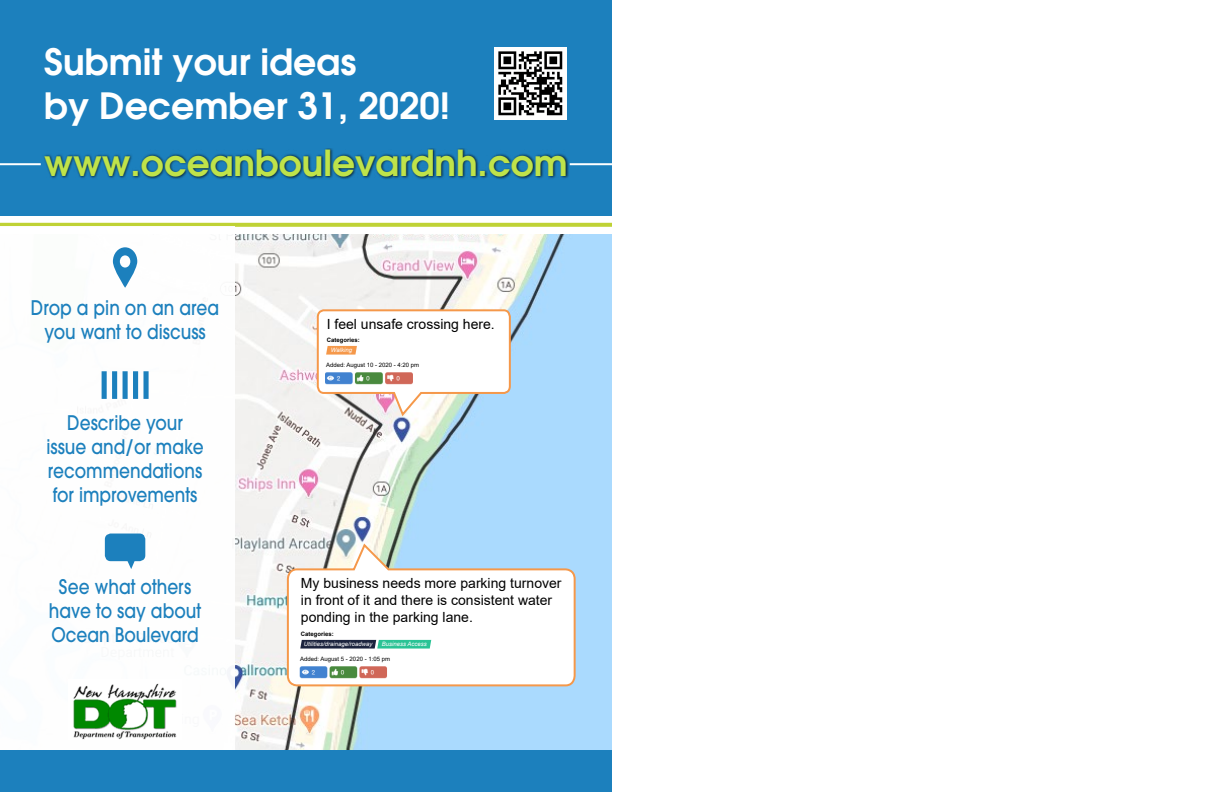
<style>
.page{position:relative;width:1224px;height:792px;background:#fff}
.page>*{position:absolute;margin:0;border:0;box-sizing:border-box;transform-origin:0 0}
.t1{font:600 36.4px/43.6px "Avant Garde";color:#fff}
.t2{font:600 36px "Avant Garde";color:#bfe34a}
.t3{font:500 20px/24px "ITC Avant Garde Pro";color:#1c80bd;text-align:center;scale:.85 1}
.t4{font:14px/16.8px "Arial";color:#000}
.t5{font:6px "Arial";color:#000}
.t6{font:italic 6px "Arial";color:#fff}
.t7{font:700 6px "Arial";color:#000}
</style>
<div class="page">
<img style="left:234px;top:234px;width:378px;height:516px">
<div style="left:0;top:0;width:612px;height:216px;background:#1c80bd"></div>
<svg style="left:0;top:223px;width:612px;height:4px;background:#c6d74d"></svg>
<div style="left:0;top:750px;width:612px;height:42px;background:#1c80bd"></div>
<svg style="left:113px;top:247px;width:24px;height:41px"></svg>
<div style="left:102px;top:371px;width:5px;height:28px;background:#1c80bd"></div>
<div style="left:112px;top:371px;width:5px;height:28px;background:#1c80bd"></div>
<div style="left:123px;top:371px;width:5px;height:28px;background:#1c80bd"></div>
<div style="left:133px;top:371px;width:5px;height:28px;background:#1c80bd"></div>
<div style="left:143px;top:371px;width:6px;height:28px;background:#1c80bd"></div>
<svg style="left:105px;top:534px;width:40px;height:35px"></svg>
<img style="left:73px;top:683px;width:104px;height:57px">
<svg style="left:286px;top:542px;width:291px;height:145px"></svg>
<img style="left:299px;top:667px;width:91px;height:12px">
<div style="left:43px;top:148px;width:526px;height:31px;background:#000;opacity:.75"></div>
<hr style="left:0;top:163px;width:41px;height:2px;background:#fff">
<hr style="left:570px;top:163px;width:54px;height:2px;background:#fff">
<svg style="left:300px;top:640px;width:131px;height:9px"></svg>
<svg style="left:316px;top:308px;width:196px;height:110px"></svg>
<img style="left:495px;top:48px;width:72px;height:72px">
<h1 class="t1" style="left:44px;top:39px;width:407px">Submit your ideas<br>by December 31, 2020!</h1>
<h2 class="t2" style="left:44px;top:138px;width:525px">www.oceanboulevardnh.com</h2>
<p class="t3" style="left:31px;top:296px;width:223px">Drop a pin on an area you want to discuss</p>
<p class="t3" style="left:46px;top:410px;width:187px">Describe your issue and/or make recommendations for improvements</p>
<p class="t3" style="left:49px;top:575px;width:181px">See what others have to say about<br>Ocean Boulevard</p>
<p class="t4" style="left:327px;top:315px;width:170px">I feel unsafe crossing here.</p>
<p class="t7" style="left:327px;top:336px;width:35px">Categories:</p>
<p class="t6" style="left:331px;top:346px;width:23px">Walking</p>
<p class="t5" style="left:326px;top:361px;width:95px">Added: August 10 - 2020 - 4:20 pm</p>
<p class="t4" style="left:301px;top:575px;width:262px">My business needs more parking turnover in front of it and there is consistent water ponding in the parking lane.</p>
<p class="t7" style="left:301px;top:630px;width:35px">Categories:</p>
<p class="t6" style="left:304px;top:640px;width:70px">Utilities/drainage/roadway</p>
<p class="t6" style="left:382px;top:640px;width:47px">Business Access</p>
<p class="t5" style="left:300px;top:655px;width:91px">Added: August 5 - 2020 - 1:05 pm</p>
</div>
